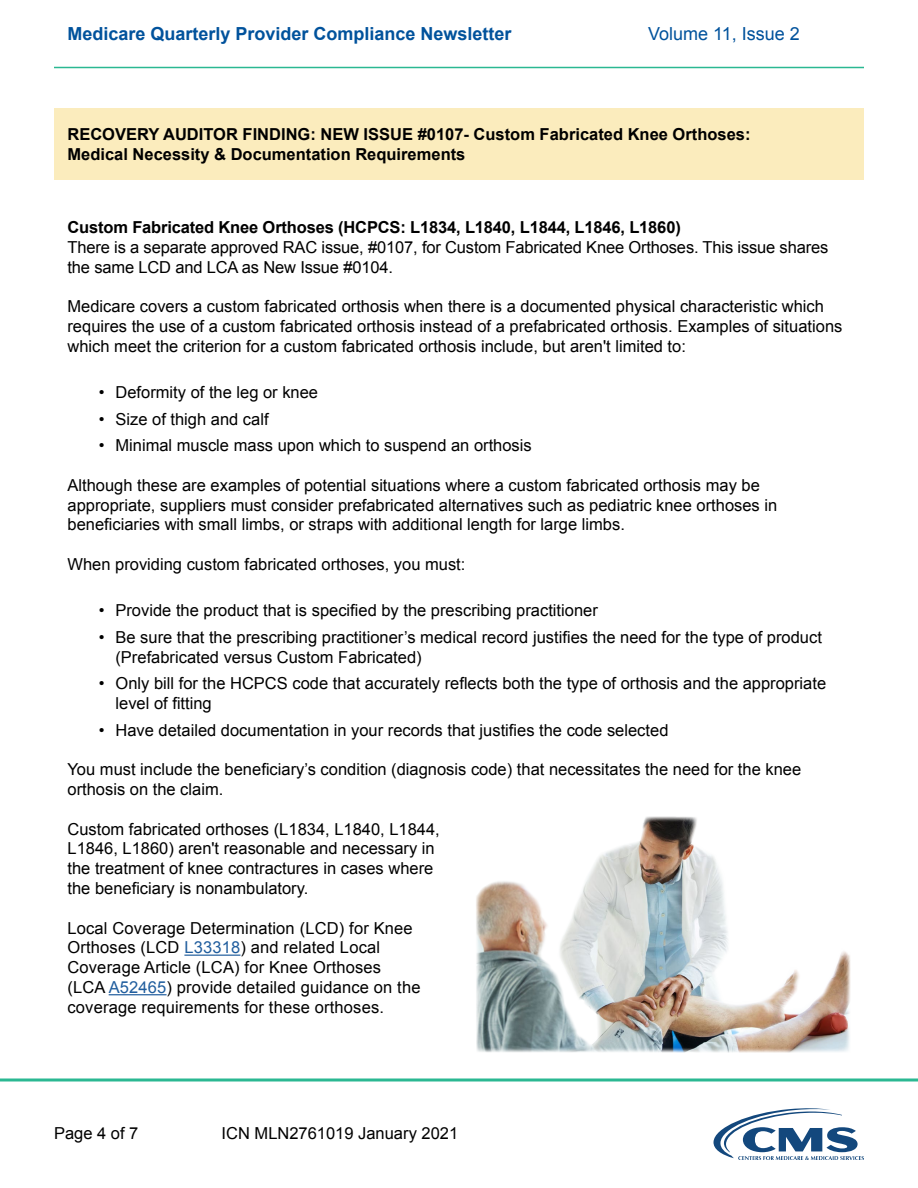
<style>
.page{position:relative;width:918px;height:1188px;background:#fff}
.page>*{position:absolute;margin:0;border:0;box-sizing:border-box;transform-origin:0 0}
.t1{font:700 18px "Arial";color:#00529c}
.t2{font:18px "Arial";color:#00529c}
.Paragraph_Text{font:16.5px/19.8px "Arial";color:#000}
.t3{font:700 16.5px/19.8px "Arial";color:#000}
.s1{color:#215e9e}
</style>
<div class="page">
<hr style="left:54px;top:67px;width:810px;height:1px;background:#2bb892">
<svg style="left:713px;top:1108px;width:151px;height:52px"></svg>
<svg style="left:0;top:1078px;width:918px;height:4px;background:#5fc9ad"></svg>
<div style="left:54px;top:108px;width:810px;height:72px;background:#fbecbd"></div>
<hr style="left:184px;top:955px;width:56px;height:1px;background:#215e9e">
<hr style="left:109px;top:994px;width:58px;height:1px;background:#215e9e">
<img style="left:476px;top:816px;width:375px;height:237px">
<p class="t1" style="left:68px;top:22px;width:446px">Medicare Quarterly Provider Compliance Newsletter</p>
<p class="t2" style="left:648px;top:22px;width:153px">Volume 11, Issue 2</p>
<h2 class="t3" style="left:68px;top:125px;width:685px">RECOVERY AUDITOR FINDING: NEW ISSUE #0107- Custom Fabricated Knee Orthoses:<br>Medical Necessity &amp; Documentation Requirements</h2>
<h3 class="t3" style="left:68px;top:218px;width:615px">Custom Fabricated Knee Orthoses (HCPCS: L1834, L1840, L1844, L1846, L1860)</h3>
<p class="Paragraph_Text" style="left:68px;top:237px;width:762px">There is a separate approved RAC issue, #0107, for Custom Fabricated Knee Orthoses. This issue shares the same LCD and LCA as New Issue #0104.</p>
<p class="Paragraph_Text" style="left:68px;top:297px;width:776px">Medicare covers a custom fabricated orthosis when there is a documented physical characteristic which requires the use of a custom fabricated orthosis instead of a prefabricated orthosis. Examples of situations which meet the criterion for a custom fabricated orthosis include, but aren't limited to:</p>
<p class="Paragraph_Text" style="left:99px;top:383px;width:221px">• Deformity of the leg or knee</p>
<p class="Paragraph_Text" style="left:99px;top:409px;width:171px">• Size of thigh and calf</p>
<p class="Paragraph_Text" style="left:99px;top:436px;width:434px">• Minimal muscle mass upon which to suspend an orthosis</p>
<p class="Paragraph_Text" style="left:68px;top:475px;width:711px">Although these are examples of potential situations where a custom fabricated orthosis may be appropriate, suppliers must consider prefabricated alternatives such as pediatric knee orthoses in beneficiaries with small limbs, or straps with additional length for large limbs.</p>
<p class="Paragraph_Text" style="left:68px;top:554px;width:399px">When providing custom fabricated orthoses, you must:</p>
<p class="Paragraph_Text" style="left:99px;top:601px;width:500px">• Provide the product that is specified by the prescribing practitioner</p>
<p class="Paragraph_Text" style="left:115px;top:627px;width:708px;text-indent:-16px">• Be sure that the prescribing practitioner’s medical record justifies the need for the type of product (Prefabricated versus Custom Fabricated)</p>
<p class="Paragraph_Text" style="left:115px;top:674px;width:712px;text-indent:-16px">• Only bill for the HCPCS code that accurately reflects both the type of orthosis and the appropriate level of fitting</p>
<p class="Paragraph_Text" style="left:99px;top:720px;width:571px">• Have detailed documentation in your records that justifies the code selected</p>
<p class="Paragraph_Text" style="left:68px;top:760px;width:735px">You must include the beneficiary’s condition (diagnosis code) that necessitates the need for the knee orthosis on the claim.</p>
<p class="Paragraph_Text" style="left:68px;top:819px;width:374px">Custom fabricated orthoses (L1834, L1840, L1844, L1846, L1860) aren't reasonable and necessary in the treatment of knee contractures in cases where the beneficiary is nonambulatory.</p>
<p class="Paragraph_Text" style="left:67px;top:918px;width:355px">Local Coverage Determination (LCD) for Knee Orthoses (LCD <span class="s1">L33318</span>) and related Local Coverage Article (LCA) for Knee Orthoses (LCA <span class="s1">A52465</span>) provide detailed guidance on the coverage requirements for these orthoses.</p>
<p class="Paragraph_Text" style="left:54px;top:1124px;width:86px">Page 4 of 7</p>
<p class="Paragraph_Text" style="left:222px;top:1124px;width:238px">ICN MLN2761019 January 2021</p>
</div>
